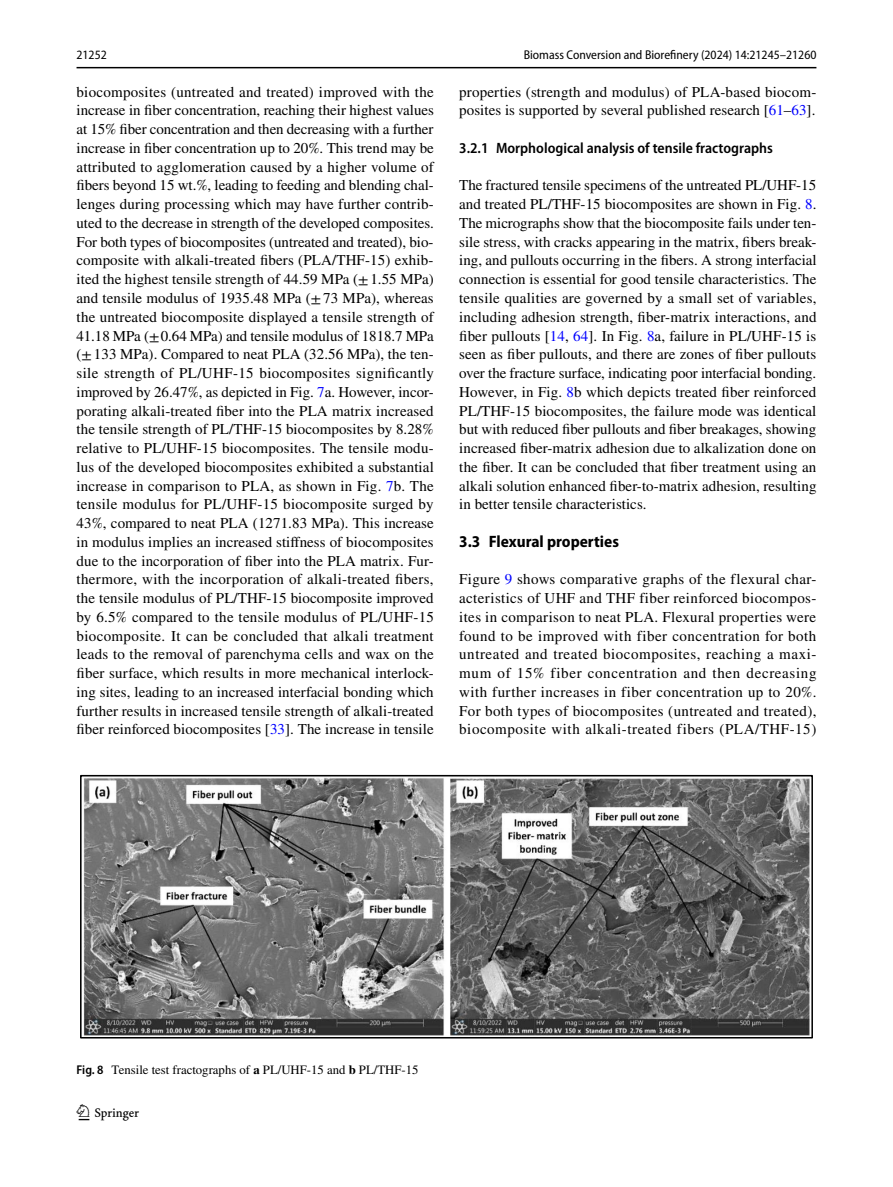
<style>
.page{position:relative;width:893px;height:1187px;background:#fff}
.page>*{position:absolute;margin:0;border:0;box-sizing:border-box;transform-origin:0 0}
.t1{font:22.5px "Springnew Regular 2";color:#000}
.t2{font:700 semi-condensed 16.5px "Myriad Pro";color:#000}
.t3{font:15px/18.8px "STIX";letter-spacing:.005em;color:#000;text-align:justify}
.t4{font:600 semi-condensed 15px "Myriad Pro";color:#000}
.t5{font:semi-condensed 12.75px "Myriad Pro";color:#000}
.t6{font:12.75px "STIX";color:#000}
.s1{color:#00f}
.s2{font-family:"Myriad Pro";font-weight:600;font-stretch:semi-condensed}
.s3{font-weight:700}
</style>
<div class="page">
<hr style="left:77px;top:67px;width:739px;height:1px;background:#000">
<img style="left:83px;top:777px;width:727px;height:258px">
<div style="left:80px;top:774px;width:733px;height:264px;border:2px solid #000"></div>
<p class="t5" style="left:77px;top:48px;width:32px">21252</p>
<p class="t5" style="left:524px;top:48px;width:294px">Biomass Conversion and Biorefinery (2024) 14:21245–21260</p>
<p class="t3" style="left:77px;top:83px;width:359px">biocomposites (untreated and treated) improved with the increase in fiber concentration, reaching their highest values at 15% fiber concentration and then decreasing with a further increase in fiber concentration up to 20%. This trend may be attributed to agglomeration caused by a higher volume of fibers beyond 15 wt.%, leading to feeding and blending chal&shy;lenges during processing which may have further contrib&shy;uted to the decrease in strength of the developed composites.<br>For both types of biocomposites (untreated and treated), bio&shy;composite with alkali-treated fibers (PLA/THF-15) exhib&shy;ited the highest tensile strength of 44.59 MPa (±1.55 MPa) and tensile modulus of 1935.48 MPa (±73 MPa), whereas the untreated biocomposite displayed a tensile strength of 41.18 MPa (±0.64 MPa) and tensile modulus of 1818.7 MPa (±133 MPa). Compared to neat PLA (32.56 MPa), the ten&shy;sile strength of PL/UHF-15 biocomposites significantly improved by 26.47%, as depicted in Fig. <span class="s1">7</span>a. However, incor&shy;porating alkali-treated fiber into the PLA matrix increased the tensile strength of PL/THF-15 biocomposites by 8.28% relative to PL/UHF-15 biocomposites. The tensile modu&shy;lus of the developed biocomposites exhibited a substantial increase in comparison to PLA, as shown in Fig. <span class="s1">7</span>b. The tensile modulus for PL/UHF-15 biocomposite surged by 43%, compared to neat PLA (1271.83 MPa). This increase in modulus implies an increased stiffness of biocomposites due to the incorporation of fiber into the PLA matrix. Fur&shy;thermore, with the incorporation of alkali-treated fibers, the tensile modulus of PL/THF-15 biocomposite improved by 6.5% compared to the tensile modulus of PL/UHF-15 biocomposite. It can be concluded that alkali treatment leads to the removal of parenchyma cells and wax on the fiber surface, which results in more mechanical interlock&shy;ing sites, leading to an increased interfacial bonding which further results in increased tensile strength of alkali-treated fiber reinforced biocomposites [<span class="s1">33</span>]. The increase in tensile</p>
<p class="t3" style="left:459px;top:83px;width:359px">properties (strength and modulus) of PLA-based biocom&shy;posites is supported by several published research [<span class="s1">61</span>–<span class="s1">63</span>].</p>
<p class="t4" style="left:459px;top:140px;width:315px">3.2.1 Morphological analysis of tensile fractographs</p>
<p class="t3" style="left:459px;top:177px;width:359px">The fractured tensile specimens of the untreated PL/UHF-15 and treated PL/THF-15 biocomposites are shown in Fig. <span class="s1">8</span>.<br>The micrographs show that the biocomposite fails under ten&shy;sile stress, with cracks appearing in the matrix, fibers break&shy;ing, and pullouts occurring in the fibers. A strong interfacial connection is essential for good tensile characteristics. The tensile qualities are governed by a small set of variables, including adhesion strength, fiber-matrix interactions, and fiber pullouts [<span class="s1">14</span>, <span class="s1">64</span>]. In Fig. <span class="s1">8</span>a, failure in PL/UHF-15 is seen as fiber pullouts, and there are zones of fiber pullouts over the fracture surface, indicating poor interfacial bonding.<br>However, in Fig. <span class="s1">8</span>b which depicts treated fiber reinforced PL/THF-15 biocomposites, the failure mode was identical but with reduced fiber pullouts and fiber breakages, showing increased fiber-matrix adhesion due to alkalization done on the fiber. It can be concluded that fiber treatment using an alkali solution enhanced fiber-to-matrix adhesion, resulting in better tensile characteristics.</p>
<p class="t2" style="left:459px;top:532px;width:161px">3.3 Flexural properties</p>
<p class="t3" style="left:459px;top:571px;width:359px">Figure <span class="s1">9</span> shows comparative graphs of the flexural char&shy;acteristics of UHF and THF fiber reinforced biocompos&shy;ites in comparison to neat PLA. Flexural properties were found to be improved with fiber concentration for both untreated and treated biocomposites, reaching a maxi&shy;mum of 15% fiber concentration and then decreasing with further increases in fiber concentration up to 20%.<br>For both types of biocomposites (untreated and treated), biocomposite with alkali-treated fibers (PLA/THF-15)</p>
<p class="t6" style="left:77px;top:1060px;width:343px"><span class="s2">Fig. 8</span> Tensile test fractographs of <span class="s3">a</span> PL/UHF-15 and <span class="s3">b</span> PL/THF-15</p>
<h1 class="t1" style="left:79px;top:1104px;width:62px">1 3</h1>
</div>
